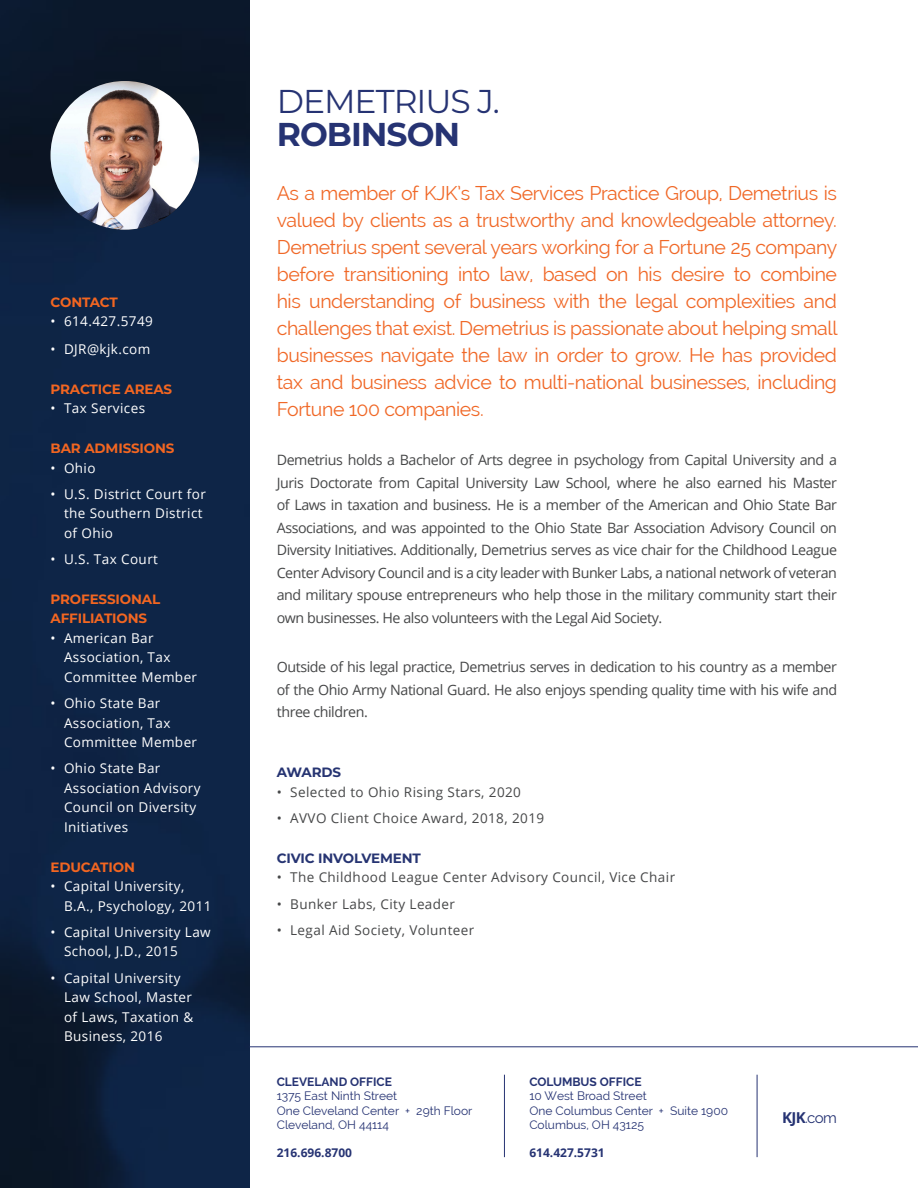
<style>
.page{position:relative;width:918px;height:1188px;background:#fff}
.page>*{position:absolute;margin:0;border:0;box-sizing:border-box;transform-origin:0 0}
.t1{font:33px "Montserrat";letter-spacing:-.03em;color:#263373}
.t2{font:700 33px "Montserrat";letter-spacing:-.03em;color:#263373}
.Page_Title_Big_Black{font:19.5px/27px "Raleway";letter-spacing:-.02em;color:#f06827;text-align:justify}
.t3{font:15px "Raleway";color:#263373}
.Page_Title_Big_Black-2{font:14.25px/22.5px "Open Sans";letter-spacing:-.03em;color:#464748;text-align:justify}
.t4{font:13.5px/19.5px "Open Sans";letter-spacing:.03em;color:#fff}
.t5{font:13.5px "Open Sans";letter-spacing:.03em;color:#464748}
.Page_Title_Big_Black-3{font:700 13.5px/19.5px "Montserrat";letter-spacing:-.01em;color:#f36621}
.Page_Title_Big_Black-4{font:700 13.5px "Montserrat";letter-spacing:-.01em;color:#263472}
.t6{font:12px "Raleway";color:#263373}
.t7{font:700 12px "Raleway";color:#263373}
.t8{font:700 12px "Open Sans";color:#263373}
.s1{font-family:"Open Sans";font-weight:700}
</style>
<div class="page">
<img style="left:0;top:0;width:250px;height:1188px">
<hr style="left:250px;top:1046px;width:668px;height:1px;background:#263373">
<hr style="left:504px;top:1075px;width:1px;height:82px;background:#263373">
<hr style="left:757px;top:1075px;width:1px;height:82px;background:#263373">
<img style="left:51px;top:81px;width:148px;height:149px;border-radius:74px">
<p class="Page_Title_Big_Black-3" style="left:51px;top:292px;width:69px">CONTACT</p>
<p class="t4" style="left:51px;top:311px;width:104px">• 614.427.5749</p>
<p class="t4" style="left:51px;top:339px;width:101px">• DJR@kjk.com</p>
<p class="Page_Title_Big_Black-3" style="left:51px;top:379px;width:123px">PRACTICE AREAS</p>
<p class="t4" style="left:51px;top:398px;width:96px">• Tax Services</p>
<p class="Page_Title_Big_Black-3" style="left:51px;top:438px;width:126px">BAR ADMISSIONS</p>
<p class="t4" style="left:51px;top:458px;width:47px">• Ohio</p>
<p class="t4" style="left:64px;top:484px;width:143px;text-indent:-14px">• U.S. District Court for the Southern District of Ohio</p>
<p class="t4" style="left:51px;top:549px;width:109px">• U.S. Tax Court</p>
<p class="Page_Title_Big_Black-3" style="left:51px;top:589px;width:111px">PROFESSIONAL<br>AFFILIATIONS</p>
<p class="t4" style="left:64px;top:628px;width:135px;text-indent:-14px">• American Bar<br>Association, Tax<br>Committee Member</p>
<p class="t4" style="left:64px;top:693px;width:135px;text-indent:-14px">• Ohio State Bar<br>Association, Tax<br>Committee Member</p>
<p class="t4" style="left:64px;top:758px;width:138px;text-indent:-14px">• Ohio State Bar<br>Association Advisory<br>Council on Diversity<br>Initiatives</p>
<p class="Page_Title_Big_Black-3" style="left:51px;top:856px;width:86px">EDUCATION</p>
<p class="t4" style="left:64px;top:876px;width:149px;text-indent:-14px">• Capital University,<br>B.A., Psychology, 2011</p>
<p class="t4" style="left:64px;top:922px;width:148px;text-indent:-14px">• Capital University Law<br>School, J.D., 2015</p>
<p class="t4" style="left:64px;top:968px;width:131px;text-indent:-14px">• Capital University<br>Law School, Master of Laws, Taxation &amp;<br>Business, 2016</p>
<p class="t1" style="left:277px;top:79px;width:225px">DEMETRIUS J.</p>
<p class="t2" style="left:277px;top:110px;width:185px">ROBINSON</p>
<p class="Page_Title_Big_Black" style="left:277px;top:180px;width:562px">As a member of KJK’s Tax Services Practice Group, Demetrius is valued by clients as a trustworthy and knowledgeable attorney.<br>Demetrius spent several years working for a Fortune 25 company before transitioning into law, based on his desire to combine his understanding of business with the legal complexities and challenges that exist. Demetrius is passionate about helping small businesses navigate the law in order to grow. He has provided tax and business advice to multi-national businesses, including Fortune 100 companies.</p>
<p class="Page_Title_Big_Black-2" style="left:277px;top:449px;width:562px">Demetrius holds a Bachelor of Arts degree in psychology from Capital University and a Juris Doctorate from Capital University Law School, where he also earned his Master of Laws in taxation and business. He is a member of the American and Ohio State Bar Associations, and was appointed to the Ohio State Bar Association Advisory Council on Diversity Initiatives. Additionally, Demetrius serves as vice chair for the Childhood League Center Advisory Council and is a city leader with Bunker Labs, a national network of veteran and military spouse entrepreneurs who help those in the military community start their own businesses. He also volunteers with the Legal Aid Society.</p>
<p class="Page_Title_Big_Black-2" style="left:277px;top:656px;width:562px">Outside of his legal practice, Demetrius serves in dedication to his country as a member of the Ohio Army National Guard. He also enjoys spending quality time with his wife and three children.</p>
<p class="Page_Title_Big_Black-4" style="left:277px;top:763px;width:66px">AWARDS</p>
<p class="t5" style="left:277px;top:783px;width:246px">• Selected to Ohio Rising Stars, 2020</p>
<p class="t5" style="left:277px;top:809px;width:269px">• AVVO Client Choice Award, 2018, 2019</p>
<p class="Page_Title_Big_Black-4" style="left:277px;top:848px;width:146px">CIVIC INVOLVEMENT</p>
<p class="t5" style="left:277px;top:868px;width:400px">• The Childhood League Center Advisory Council, Vice Chair</p>
<p class="t5" style="left:277px;top:895px;width:180px">• Bunker Labs, City Leader</p>
<p class="t5" style="left:277px;top:921px;width:199px">• Legal Aid Society, Volunteer</p>
<p class="t7" style="left:277px;top:1075px;width:117px">CLEVELAND OFFICE</p>
<p class="t6" style="left:277px;top:1089px;width:122px">1375 East Ninth Street</p>
<p class="t6" style="left:277px;top:1104px;width:197px">One Cleveland Center + 29th Floor</p>
<p class="t6" style="left:277px;top:1118px;width:114px">Cleveland, OH 44114</p>
<p class="t8" style="left:277px;top:1144px;width:77px">216.696.8700</p>
<p class="t7" style="left:529px;top:1075px;width:114px">COLUMBUS OFFICE</p>
<p class="t6" style="left:529px;top:1089px;width:119px">10 West Broad Street</p>
<p class="t6" style="left:529px;top:1104px;width:200px">One Columbus Center + Suite 1900</p>
<p class="t6" style="left:529px;top:1118px;width:116px">Columbus, OH 43125</p>
<p class="t8" style="left:529px;top:1144px;width:77px">614.427.5731</p>
<p class="t3" style="left:782px;top:1109px;width:56px"><span class="s1">KJK</span>.com</p>
</div>
